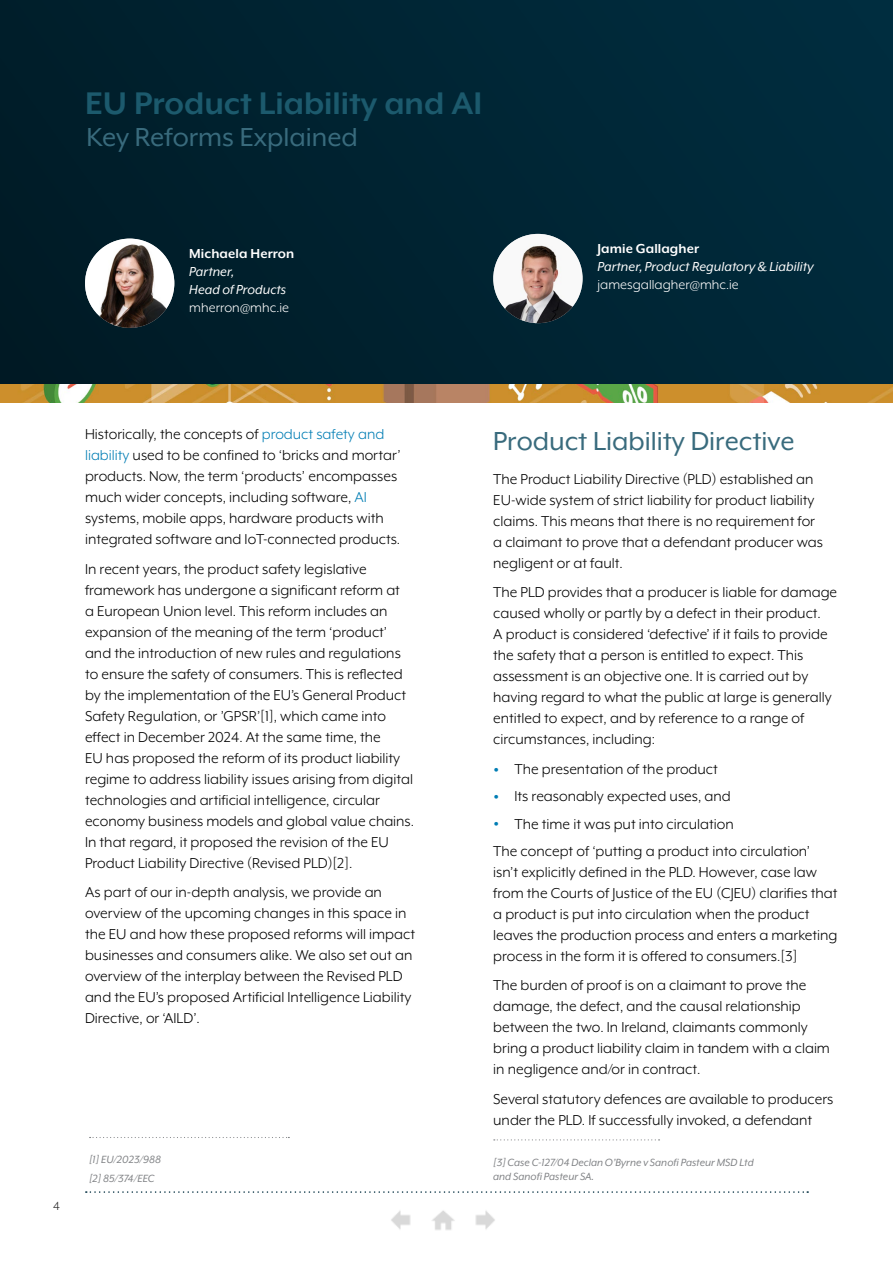
<style>
.page{position:relative;width:893px;height:1263px;background:#fff}
.page>*{position:absolute;margin:0;border:0;box-sizing:border-box;transform-origin:0 0}
.t1{font:700 36px "Mr Eaves XL Mod OT";color:#1c5a6d}
.t2{font:30px "Mr Eaves XL Mod OT";color:#396b7d}
.t3{font:16.5px/21px "Mr Eaves XL Mod OT";color:#000}
.t4{font:italic 15px/18px "Mr Eaves XL Mod OT";letter-spacing:.005em;color:#fff}
.t5{font:15px "Mr Eaves XL Mod OT";color:#fff}
.t6{font:700 15px "Mr Eaves XL Mod OT";letter-spacing:.005em;color:#fff}
.t7{font:13.5px "Mr Eaves XL Mod OT";color:#292829}
.t8{font:italic 12px/18.6px "Mr Eaves XL Mod OT";color:#808285}
.s1{color:#007db4}
.s2{font-size:28.5px;color:#007db4}
</style>
<div class="page">
<svg style="left:86px;top:1191px;width:722px;height:2px"></svg>
<div style="left:0;top:0;width:893px;height:387px;background:#002433"></div>
<img style="left:85px;top:239px;width:89px;height:89px;border-radius:45px">
<img style="left:493px;top:234px;width:90px;height:89px;border-radius:45px">
<img style="left:391px;top:1211px;width:20px;height:18px">
<img style="left:432px;top:1210px;width:23px;height:20px">
<img style="left:475px;top:1211px;width:20px;height:18px">
<img style="left:0;top:384px;width:893px;height:19px">
<svg style="left:90px;top:1137px;width:199px;height:1px"></svg>
<svg style="left:494px;top:1139px;width:166px;height:1px"></svg>
<h1 class="t1" style="left:85px;top:83px;width:399px">EU Product Liability and AI</h1>
<h2 class="t2" style="left:87px;top:121px;width:273px">Key Reforms Explained</h2>
<p class="t6" style="left:189px;top:245px;width:107px">Michaela Herron</p>
<p class="t4" style="left:189px;top:263px;width:98px">Partner,<br>Head of Products</p>
<p class="t5" style="left:189px;top:299px;width:101px">mherron@mhc.ie</p>
<p class="t6" style="left:597px;top:240px;width:103px">Jamie Gallagher</p>
<p class="t4" style="left:597px;top:258px;width:218px">Partner, Product Regulatory &amp; Liability</p>
<p class="t5" style="left:597px;top:277px;width:143px">jamesgallagher@mhc.ie</p>
<p class="t7" style="left:53px;top:1198px;width:8px">4</p>
<p class="t3" style="left:85px;top:424px;width:317px">Historically, the concepts of <span class="s1">product safety and liability</span> used to be confined to ‘bricks and mortar’ products. Now, the term ‘products’ encompasses much wider concepts, including software, <span class="s1">AI </span>systems, mobile apps, hardware products with integrated software and IoT-connected products.</p>
<p class="t3" style="left:85px;top:558px;width:331px">In recent years, the product safety legislative framework has undergone a significant reform at<br>a European Union level. This reform includes an expansion of the meaning of the term ‘product’ and the introduction of new rules and regulations to ensure the safety of consumers. This is reflected by the implementation of the EU’s General Product Safety Regulation, or ’GPSR’[1], which came into effect in December 2024. At the same time, the<br>EU has proposed the reform of its product liability regime to address liability issues arising from digital technologies and artificial intelligence, circular economy business models and global value chains.<br>In that regard, it proposed the revision of the EU Product Liability Directive (Revised PLD)[2].</p>
<p class="t3" style="left:85px;top:882px;width:331px">As part of our in-depth analysis, we provide an overview of the upcoming changes in this space in the EU and how these proposed reforms will impact businesses and consumers alike. We also set out an overview of the interplay between the Revised PLD and the EU’s proposed Artificial Intelligence Liability Directive, or ‘AILD’.</p>
<h2 class="t2" style="left:493px;top:425px;width:303px">Product Liability Directive</h2>
<p class="t3" style="left:493px;top:468px;width:331px">The Product Liability Directive (PLD) established an EU-wide system of strict liability for product liability claims. This means that there is no requirement for a claimant to prove that a defendant producer was negligent or at fault.</p>
<p class="t3" style="left:493px;top:582px;width:345px">The PLD provides that a producer is liable for damage caused wholly or partly by a defect in their product.<br>A product is considered ‘defective’ if it fails to provide the safety that a person is entitled to expect. This assessment is an objective one. It is carried out by having regard to what the public at large is generally entitled to expect, and by reference to a range of circumstances, including:</p>
<p class="t3" style="left:493px;top:758px;width:226px"><span class="s2">•</span> The presentation of the product</p>
<p class="t3" style="left:493px;top:786px;width:239px"><span class="s2">•</span> Its reasonably expected uses, and</p>
<p class="t3" style="left:493px;top:810px;width:318px;line-height:27.3px"><span class="s2">•</span> The time it was put into circulation<br>The concept of ‘putting a product into circulation’</p>
<p class="t3" style="left:493px;top:861px;width:346px">isn’t explicitly defined in the PLD. However, case law from the Courts of Justice of the EU (CJEU) clarifies that a product is put into circulation when the product leaves the production process and enters a marketing process in the form it is offered to consumers.[3]</p>
<p class="t3" style="left:493px;top:975px;width:338px">The burden of proof is on a claimant to prove the damage, the defect, and the causal relationship between the two. In Ireland, claimants commonly bring a product liability claim in tandem with a claim in negligence and/or in contract.</p>
<p class="t3" style="left:493px;top:1088px;width:342px">Several statutory defences are available to producers under the PLD. If successfully invoked, a defendant</p>
<p class="t8" style="left:89px;top:1150px;width:74px">[1] EU/2023/988 [2] 85/374/EEC</p>
<p class="t8" style="left:493px;top:1155px;width:262px;line-height:14.4px">[3] Case C-127/04 Declan O’Byrne v Sanofi Pasteur MSD Ltd and Sanofi Pasteur SA.</p>
</div>
